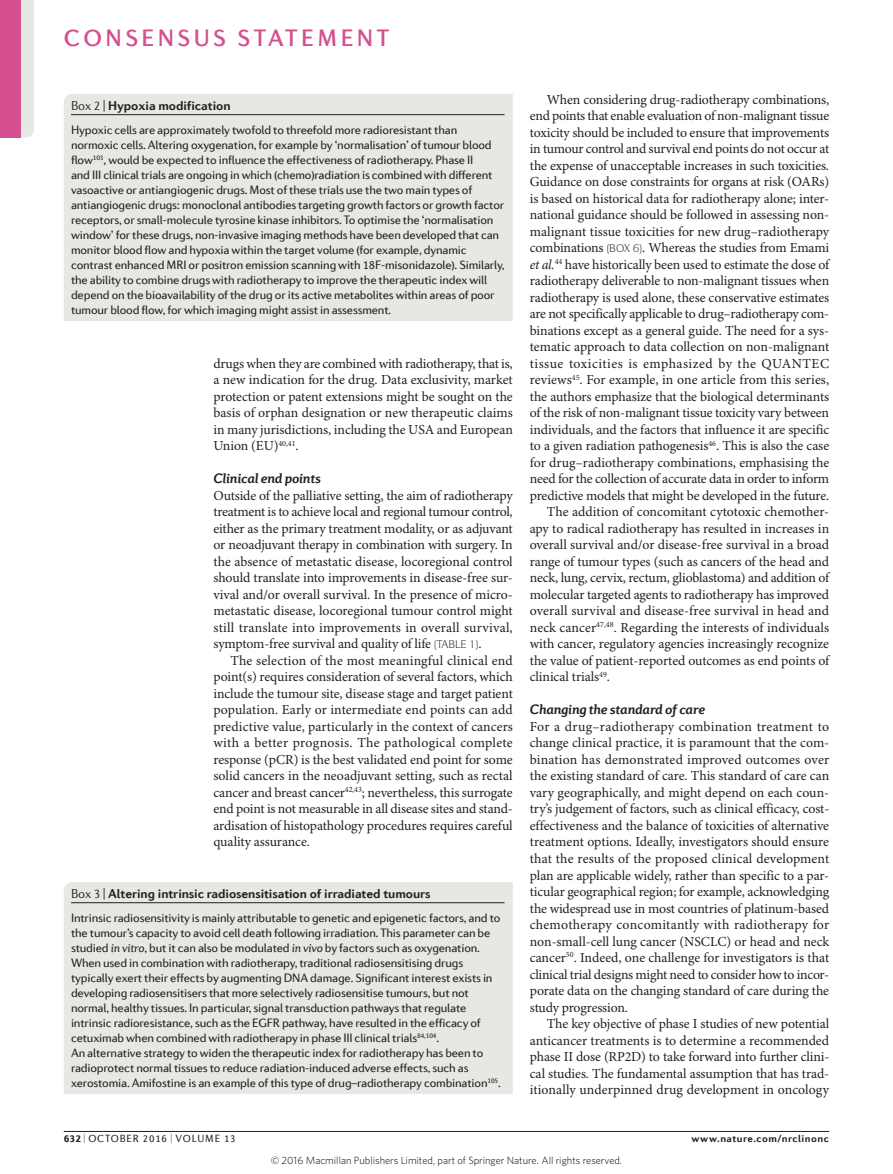
<style>
.page{position:relative;width:893px;height:1174px;background:#fff}
.page>*{position:absolute;margin:0;border:0;box-sizing:border-box;transform-origin:0 0}
.t1{font:500 24px "Diverda Sans Com";letter-spacing:.14em;color:#d54f90}
.Subhead_2{font:italic 700 14.1px "Diverda Sans Com";letter-spacing:-.015em;color:#231f20}
.Body_text{font:13.8px/16.5px "Minion Pro";letter-spacing:-.005em;color:#231f20;text-align:justify}
.Body_first{font:13.8px/16.5px "Minion Pro";letter-spacing:-.01em;color:#231f20;text-align:justify}
.Box_title{font:700 13.05px "Diverda Sans Com";letter-spacing:-.005em;color:#231f20}
.Box_first{font:12.3px/15px "Diverda Sans Com Regular 2";letter-spacing:-.015em;color:#231f20}
.t2{font:300 10.5px "Whitney";color:#000}
.t3{font:10.5px "Diverda Sans Com Regular 2";letter-spacing:.075em;color:#231f20;scale:.5 1}
.t4{font:700 10.5px "Diverda Sans Com";letter-spacing:.045em;color:#231f20}
.s1{font-weight:300}
.s2{font-family:"Diverda Sans Com"}
.s3{font-family:"Diverda Sans Com";font-style:italic}
.s4{font-style:italic}
.s5{font-family:"Diverda Sans Com";font-weight:900}
</style>
<div class="page">
<hr style="left:64px;top:1131px;width:765px;height:1px;background:#231f20">
<div style="left:64px;top:94px;width:449px;height:227px;background:#e7e7e3"></div>
<hr style="left:71px;top:114px;width:434px;height:1px;background:#231f20">
<div style="left:64px;top:882px;width:449px;height:212px;background:#e7e7e3"></div>
<hr style="left:71px;top:902px;width:434px;height:1px;background:#231f20">
<div style="left:21px;top:0;width:13px;height:138px;background:#e7e7e3"></div>
<div style="left:0;top:0;width:21px;height:138px;background:#d54f90"></div>
<h1 class="t1" style="left:64px;top:24px;width:327px">CONSENSUS STATEMENT</h1>
<p class="Box_title" style="left:71px;top:98px;width:161px"><span class="s1">Box 2 |</span> Hypoxia modification</p>
<p class="Box_first" style="left:71px;top:122px;width:435px">Hypoxic cells are approximately twofold to threefold more radioresistant than normoxic cells. Altering oxygenation, for example by ‘normalisation’ of tumour blood flow<sup>103</sup><span class="s2">, would be expected to influence the effectiveness of radiotherapy. Phase II<br>and III clinical trials are ongoing in which (chemo)radiation is combined with different </span>vasoactive or antiangiogenic drugs. Most of these trials use the two main types of antiangiogenic drugs: monoclonal antibodies targeting growth factors or growth factor receptors, or small-molecule tyrosine kinase inhibitors. To optimise the ‘normalisation window’ for these drugs, non-invasive imaging methods have been developed that can monitor blood flow and hypoxia within the target volume (for example, dynamic contrast enhanced MRI or positron emission scanning with 18F‑misonidazole). Similarly, the ability to combine drugs with radiotherapy to improve the therapeutic index will depend on the bioavailability of the drug or its active metabolites within areas of poor tumour blood flow, for which imaging might assist in assessment.</p>
<p class="Body_text" style="left:213px;top:356px;width:301px">drugs when they are combined with radiotherapy, that is, a new indication for the drug. Data exclusivity, market protection or patent extensions might be sought on the basis of orphan designation or new therapeutic claims in many jurisdictions, including the USA and European Union (EU)<sup>40,41</sup>.</p>
<p class="Subhead_2" style="left:213px;top:470px;width:109px">Clinical end points</p>
<p class="Body_first" style="left:213px;top:488px;width:301px">Outside of the palliative setting, the aim of radiotherapy treatment is to achieve local and regional tumour control, either as the primary treatment modality, or as adjuvant or neoadjuvant therapy in combination with surgery. In the absence of metastatic disease, locoregional control should translate into improvements in disease-free sur&shy;vival and/or overall survival. In the presence of micro&shy;metastatic disease, locoregional tumour control might still translate into improvements in overall survival, symptom-free survival and quality of life</p>
<p class="Body_first" style="left:479px;top:636px;width:5px">.</p>
<p class="Body_text" style="left:213px;top:653px;width:301px;text-indent:17px">The selection of the most meaningful clinical end point(s) requires consideration of several factors, which include the tumour site, disease stage and target patient population. Early or intermediate end points can add predictive value, particularly in the context of cancers with a better prognosis. The pathological complete response (pCR) is the best validated end point for some solid cancers in the neoadjuvant setting, such as rectal cancer and breast cancer<sup>42,43</sup>; nevertheless, this surrogate end point is not measurable in all disease sites and stand&shy;ardisation of histopathology procedures requires careful quality assurance.</p>
<p class="Box_title" style="left:71px;top:886px;width:361px"><span class="s1">Box 3 |</span> Altering intrinsic radiosensitisation of irradiated tumours</p>
<p class="Box_first" style="left:71px;top:910px;width:431px">Intrinsic radiosensitivity is mainly attributable to genetic and epigenetic factors, and to the tumour’s capacity to avoid cell death following irradiation. This parameter can be studied <span class="s3">in vitro</span>, but it can also be modulated <span class="s3">in vivo</span> by factors such as oxygenation.<br>When used in combination with radiotherapy, traditional radiosensitising drugs typically exert their effects by augmenting DNA damage. Significant interest exists in developing radiosensitisers that more selectively radiosensitise tumours, but not normal, healthy tissues. In particular, signal transduction pathways that regulate intrinsic radioresistance, such as the EGFR pathway, have resulted in the efficacy of <span class="s2">cetuximab when combined with radiotherapy in phase III clinical trials</span><sup>84,104</sup>.<br><span class="s2">An alternative strategy to widen the therapeutic index for radiotherapy has been to </span>radioprotect normal tissues to reduce radiation-induced adverse effects, such as xerostomia. Amifostine is an example of this type of drug–radiotherapy combination<sup>105</sup>.</p>
<p class="Body_text" style="left:530px;top:92px;width:301px;text-indent:17px">When considering drug-radiotherapy combinations, end points that enable evaluation of non-malignant tissue toxicity should be included to ensure that improvements in tumour control and survival end points do not occur at the expense of unacceptable increases in such toxicities.<br>Guidance on dose constraints for organs at risk (OARs) is based on historical data for radiotherapy alone; inter&shy;national guidance should be followed in assessing non&shy;malignant tissue toxicities for new drug–radiotherapy combinations</p>
<p class="Body_text" style="left:530px;top:240px;width:301px;text-indent:112px">. Whereas the studies from Emami <span class="s4">et al.</span><sup>44</sup> have historically been used to estimate the dose of radiotherapy deliverable to non-malignant tissues when radiotherapy is used alone, these conservative estimates are not specifically applicable to drug–radiotherapy com&shy;binations except as a general guide. The need for a sys&shy;tematic approach to data collection on non-malignant tissue toxicities is emphasized by the QUANTEC reviews<sup>45</sup>. For example, in one article from this series, the authors emphasize that the biological determinants of the risk of non-malignant tissue toxicity vary between individuals, and the factors that influence it are specific to a given radiation pathogenesis<sup>46</sup>. This is also the case for drug–radiotherapy combinations, emphasising the need for the collection of accurate data in order to inform predictive models that might be developed in the future.</p>
<p class="Body_text" style="left:530px;top:504px;width:301px;text-indent:17px">The addition of concomitant cytotoxic chemother&shy;apy to radical radiotherapy has resulted in increases in overall survival and/or disease-free survival in a broad range of tumour types (such as cancers of the head and neck, lung, cervix, rectum, glioblastoma) and addition of molecular targeted agents to radiotherapy has improved overall survival and disease-free survival in head and neck cancer<sup>47,48</sup>. Regarding the interests of individuals with cancer, regulatory agencies increasingly recognize the value of patient-reported outcomes as end points of clinical trials<sup>49</sup>.</p>
<p class="Subhead_2" style="left:530px;top:701px;width:177px">Changing the standard of care</p>
<p class="Body_first" style="left:530px;top:719px;width:301px">For a drug–radiotherapy combination treatment to change clinical practice, it is paramount that the com&shy;bination has demonstrated improved outcomes over the existing standard of care. This standard of care can vary geographically, and might depend on each coun&shy;try’s judgement of factors, such as clinical efficacy, cost&shy;effectiveness and the balance of toxicities of alternative treatment options. Ideally, investigators should ensure that the results of the proposed clinical development plan are applicable widely, rather than specific to a par&shy;ticular geographical region; for example, acknowledging the widespread use in most countries of platinum-based chemotherapy concomitantly with radiotherapy for non-small-cell lung cancer (NSCLC) or head and neck cancer<sup>50</sup>. Indeed, one challenge for investigators is that clinical trial designs might need to consider how to incor&shy;porate data on the changing standard of care during the study progression.</p>
<p class="Body_text" style="left:530px;top:1016px;width:301px;text-indent:17px">The key objective of phase I studies of new potential anticancer treatments is to determine a recommended phase II dose (RP2D) to take forward into further clini&shy;cal studies. The fundamental assumption that has trad&shy;itionally underpinned drug development in oncology</p>
<p class="t3" style="left:64px;top:1132px;width:345px"><span class="s5">632</span> | OCTOBER 2016 | VOLUME 13</p>
<p class="t4" style="left:691px;top:1132px;width:139px">www.nature.com/nrclinonc</p>
<p class="t2" style="left:271px;top:1153px;width:353px">© 2016 Macmillan Publishers Limited, part of Springer Nature. All rights reserved.</p>
</div>
